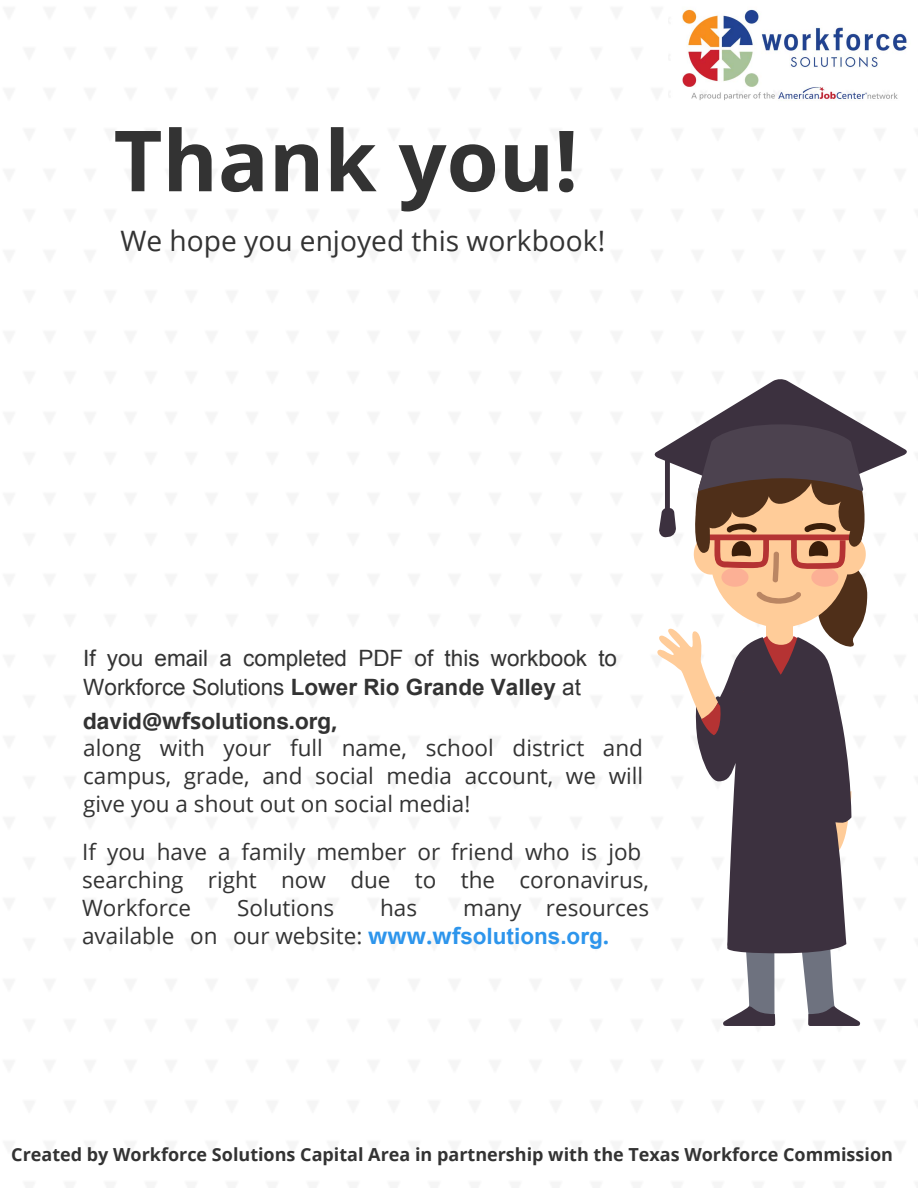
<style>
.page{position:relative;width:918px;height:1188px;background:#fff}
.page>*{position:absolute;margin:0;border:0;box-sizing:border-box;transform-origin:0 0}
.t1{font:700 84.3px "Open Sans";color:#333}
.t2{font:28.2px "Open Sans";color:#333}
.t3{font:22.5px/28.2px "Open Sans";color:#333}
.t4{font:22.5px/28.2px "Arial";color:#333}
.t5{font:700 22.5px "Helvetica";color:#333}
.t6{font:700 18px "Open Sans";color:#333}
.s1{font-weight:700}
.s2{font-family:"Open Sans"}
.s3{font-weight:700;color:#2d95ec}
.s4{font-family:"Arial";font-weight:700;color:#2d95ec}
</style>
<div class="page">
<img style="left:682px;top:9px;width:225px;height:92px">
<svg style="left:655px;top:379px;width:252px;height:90px"></svg>
<svg style="left:656px;top:424px;width:215px;height:602px"></svg>
<h1 class="t1" style="left:114px;top:101px;width:466px">Thank you!</h1>
<p class="t2" style="left:120px;top:221px;width:486px">We hope you enjoyed this workbook!</p>
<p class="t4" style="left:83px;top:645px;width:535px">If you email a completed PDF of this workbook to<br>Workforce Solutions <span class="s1">Lower Rio Grande Valley</span> at</p>
<p class="t5" style="left:83px;top:703px;width:256px">david<span class="s2">@wfs</span>olutions.org<span class="s2">,</span></p>
<p class="t3" style="left:83px;top:733px;width:562px;text-align:justify">along with your full name, school district and campus, grade, and social media account, we will give you a shout out on social media!</p>
<p class="t3" style="left:82px;top:837px;width:568px">If you have a family member or friend who is job searching right now due to the coronavirus,<br>Workforce</p>
<p class="t3" style="left:237px;top:893px;width:99px">Solutions</p>
<p class="t3" style="left:380px;top:893px;width:39px">has</p>
<p class="t3" style="left:82px;top:893px;width:568px;text-indent:381px">many resources available on our website: <span class="s3">www.wf</span><span class="s4">solutions.org</span><span class="s3">.</span></p>
<p class="t6" style="left:11px;top:1142px;width:883px">Created by Workforce Solutions Capital Area in partnership with the Texas Workforce Commission</p>
</div>
